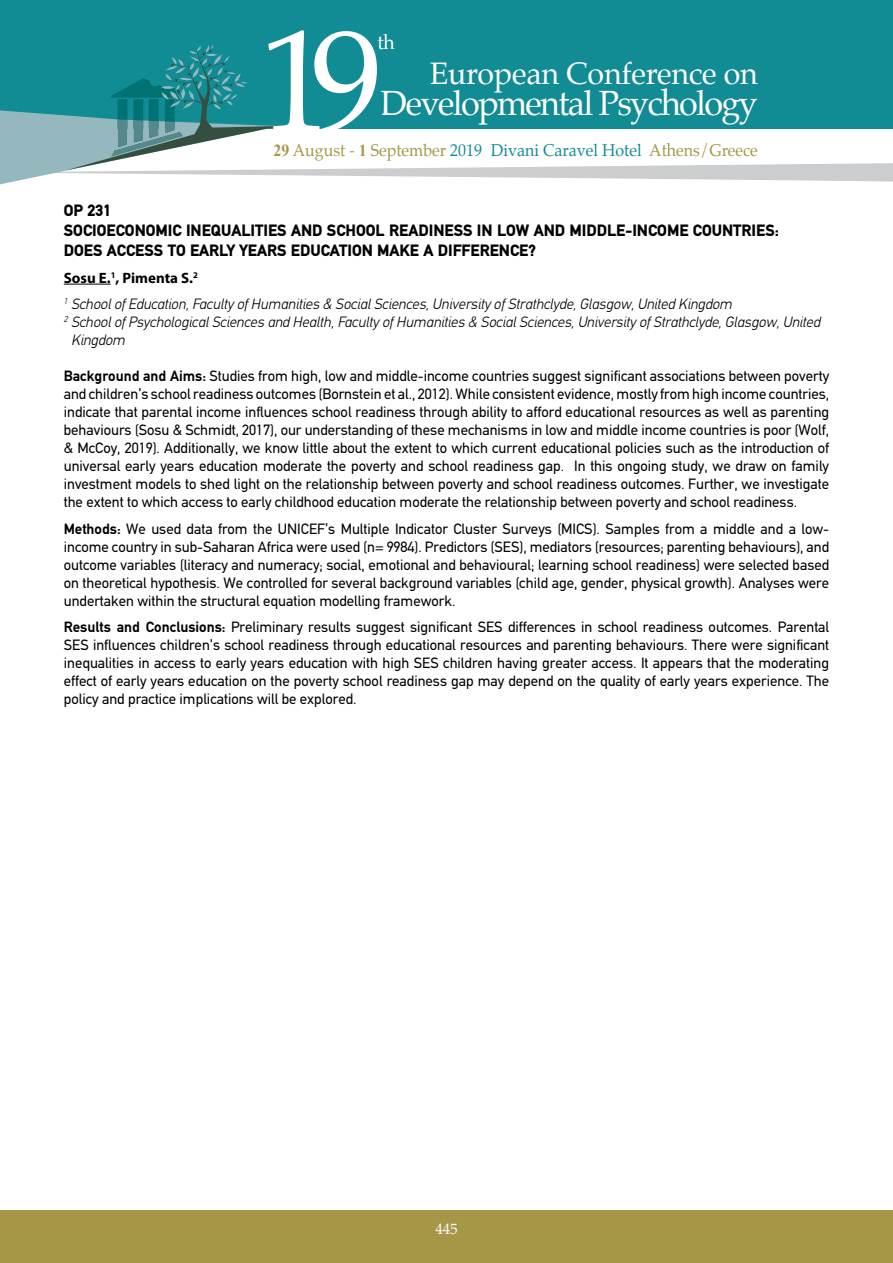
<style>
.page{position:relative;width:893px;height:1263px;background:#fff}
.page>*{position:absolute;margin:0;border:0;box-sizing:border-box;transform-origin:0 0}
.t1{font:34.35px "Palatino";letter-spacing:-.05em;color:#fff}
.t2{font:30.45px "Palatino";letter-spacing:-.01em;color:#fff}
.t3{font:19.35px "Palatino";color:#fff}
.t4{font:16.8px "Palatino";color:#a69648;scale:.95 1}
.t5{font:900 16.5px/19.8px "PF Din Text";color:#000}
.t6{font:15px/18px "PF Din Text";color:#000;text-align:justify}
.t7{font:italic 300 15px "PF Din Text";color:#000}
.t8{font:700 15px "Myriad Pro";color:#000}
.t9{font:15px "Palatino";color:#fff}
.s1{font-family:"Times New Roman";font-weight:700}
.s2{color:#118b94}
.s3{font-weight:700}
</style>
<div class="page">
<div style="left:0;top:0;width:893px;height:129px;background:#118b94"></div>
<div style="left:0;top:1210px;width:893px;height:53px;background:#a69648"></div>
<svg style="left:0;top:30px;width:893px;height:155px"></svg>
<hr style="left:64px;top:284px;width:47px;height:1px;background:#000">
<p class="t3" style="left:377px;top:26px;width:19px">th</p>
<h2 class="t2" style="left:430px;top:49px;width:330px">European Conference on</h2>
<h1 class="t1" style="left:381px;top:75px;width:379px">Developmental Psychology</h1>
<p class="t4" style="left:273px;top:136px;width:512px"><span class="s1">29</span> August - <span class="s1">1</span> September <span class="s2">2019 Divani Caravel Hotel</span> Athens/Greece</p>
<p class="t5" style="left:64px;top:201px;width:717px">OP 231<br>SOCIOECONOMIC INEQUALITIES AND SCHOOL READINESS IN LOW AND MIDDLE-INCOME COUNTRIES:<br>DOES ACCESS TO EARLY YEARS EDUCATION MAKE A DIFFERENCE?</p>
<p class="t8" style="left:64px;top:268px;width:136px">Sosu E.<sup>1</sup>, Pimenta S.<sup>2</sup></p>
<p class="t7" style="left:64px;top:295px;width:670px"><sup>1</sup> School of Education, Faculty of Humanities &amp; Social Sciences, University of Strathclyde, Glasgow, United Kingdom</p>
<p class="t7" style="left:64px;top:313px;width:758px"><sup>2</sup> School of Psychological Sciences and Health, Faculty of Humanities &amp; Social Sciences, University of Strathclyde, Glasgow, United</p>
<p class="t7" style="left:71px;top:331px;width:55px">Kingdom</p>
<p class="t6" style="left:64px;top:367px;width:767px"><span class="s3">Background and Aims:</span> Studies from high, low and middle-income countries suggest significant associations between poverty and children’s school readiness outcomes (Bornstein et al., 2012). While consistent evidence, mostly from high income countries, indicate that parental income influences school readiness through ability to afford educational resources as well as parenting behaviours (Sosu &amp; Schmidt, 2017), our understanding of these mechanisms in low and middle income countries is poor (Wolf, &amp; McCoy, 2019). Additionally, we know little about the extent to which current educational policies such as the introduction of universal early years education moderate the poverty and school readiness gap. In this ongoing study, we draw on family investment models to shed light on the relationship between poverty and school readiness outcomes. Further, we investigate the extent to which access to early childhood education moderate the relationship between poverty and school readiness.</p>
<p class="t6" style="left:64px;top:520px;width:767px"><span class="s3">Methods:</span> We used data from the UNICEF’s Multiple Indicator Cluster Surveys (MICS). Samples from a middle and a low&shy;income country in sub-Saharan Africa were used (n= 9984). Predictors (SES), mediators (resources; parenting behaviours), and outcome variables (literacy and numeracy; social, emotional and behavioural; learning school readiness) were selected based on theoretical hypothesis. We controlled for several background variables (child age, gender, physical growth). Analyses were undertaken within the structural equation modelling framework.</p>
<p class="t6" style="left:64px;top:618px;width:767px"><span class="s3">Results and Conclusions:</span> Preliminary results suggest significant SES differences in school readiness outcomes. Parental SES influences children’s school readiness through educational resources and parenting behaviours. There were significant inequalities in access to early years education with high SES children having greater access. It appears that the moderating effect of early years education on the poverty school readiness gap may depend on the quality of early years experience. The policy and practice implications will be explored.</p>
<p class="t9" style="left:435px;top:1216px;width:24px">445</p>
</div>
